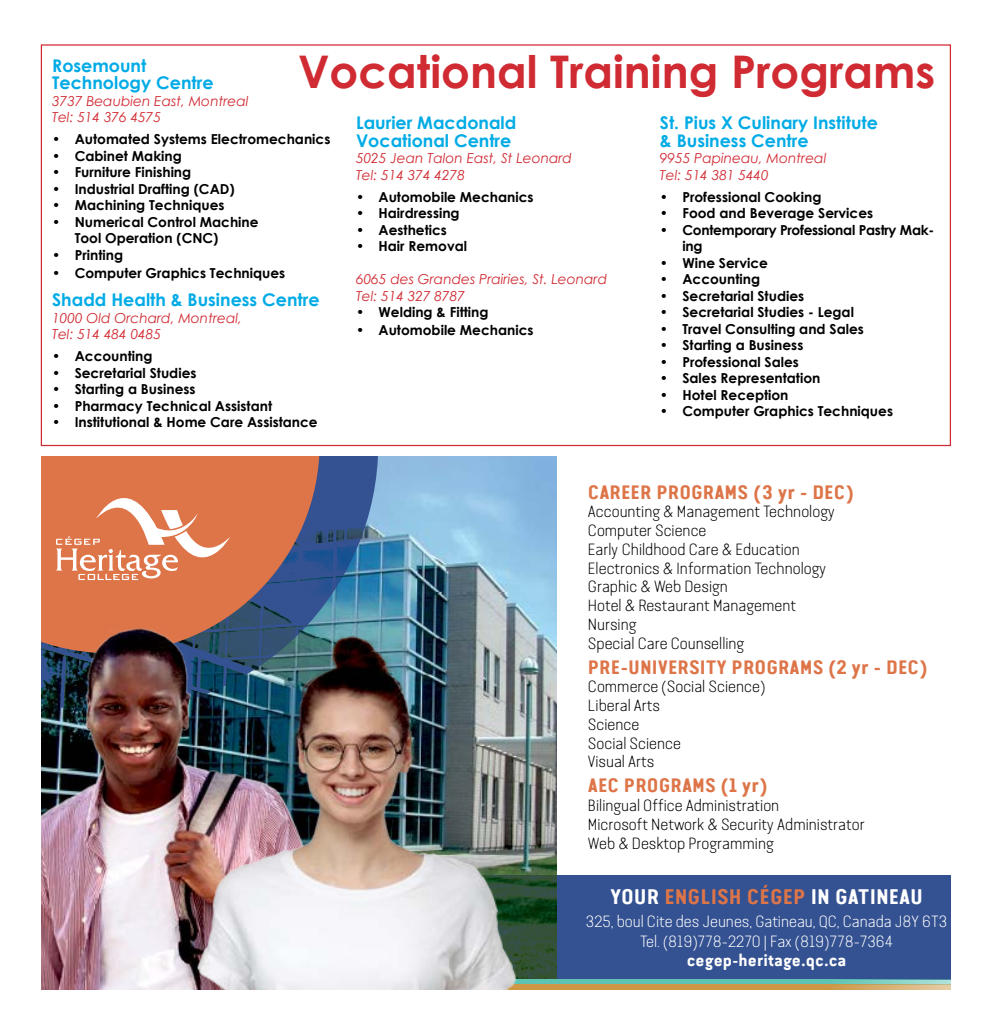
<style>
.page{position:relative;width:990px;height:1035px;background:#fff}
.page>*{position:absolute;margin:0;border:0;box-sizing:border-box;transform-origin:0 0}
.t1{font:700 45px "Century Gothic";color:#d02a32}
.t2{font:700 21.25px "Van Condensed W01";color:#fff}
.t3{font:700 19.5px "Van Condensed W01";color:#dd7549}
.t4{font:700 17.5px/17.5px "Century Gothic";color:#00abe6}
.t5{font:300 16.25px/18.8px "Van Condensed Light W01";color:#000}
.t6{font:300 16.25px/19.5px "Van Condensed Light W01";color:#fff;text-align:center}
.t7{font:700 16.25px "Van Condensed W01";color:#fff}
.t8{font:700 13.75px/16.5px "Century Gothic";color:#000}
.t9{font:italic 13.75px/16.5px "Century Gothic";color:#d02a32}
.t10{font:700 13.75px/16.5px "Century Gothic";letter-spacing:-.02em;color:#000}
.s1{color:#dd7549}
</style>
<div class="page">
<img style="left:378px;top:456px;width:179px;height:419px">
<svg style="left:320px;top:456px;width:58px;height:172px;background:#3b6a9c"></svg>
<svg style="left:41px;top:456px;width:279px;height:172px;background:#b96d56"></svg>
<svg style="left:56px;top:467px;width:174px;height:116px;background:#e28964"></svg>
<div style="left:356px;top:875px;width:594px;height:104px;background:#345191"></div>
<svg style="left:523px;top:979px;width:427px;height:5px;background:#65c4b6"></svg>
<svg style="left:523px;top:984px;width:427px;height:5px;background:#ce9d52"></svg>
<img style="left:41px;top:628px;width:148px;height:361px">
<img style="left:189px;top:628px;width:334px;height:361px">
<h1 class="t1" style="left:298px;top:43px;width:639px">Vocational Training Programs</h1>
<p class="t4" style="left:52px;top:56px;width:163px">Rosemount<br>Technology Centre</p>
<p class="t9" style="left:52px;top:92px;width:198px">3737 Beaubien East, Montreal<br>Tel: 514 376 4575</p>
<p class="t8" style="left:52px;top:131px;width:280px">• Automated Systems Electromechanics</p>
<p class="t8" style="left:52px;top:147px;width:131px">• Cabinet Making</p>
<p class="t8" style="left:52px;top:164px;width:141px">• Furniture Finishing</p>
<p class="t8" style="left:52px;top:180px;width:184px">• Industrial Drafting (CAD)</p>
<p class="t8" style="left:52px;top:197px;width:174px">• Machining Techniques</p>
<p class="t8" style="left:75px;top:213px;width:185px;text-indent:-22px">• Numerical Control Machine<br>Tool Operation (CNC)</p>
<p class="t8" style="left:52px;top:246px;width:72px">• Printing</p>
<p class="t8" style="left:52px;top:264px;width:235px">• Computer Graphics Techniques</p>
<p class="t4" style="left:52px;top:291px;width:269px">Shadd Health &amp; Business Centre</p>
<p class="t9" style="left:52px;top:309px;width:191px">1000 Old Orchard, Montreal,<br>Tel: 514 484 0485</p>
<p class="t8" style="left:52px;top:348px;width:102px">• Accounting</p>
<p class="t8" style="left:52px;top:364px;width:146px">• Secretarial Studies</p>
<p class="t8" style="left:52px;top:381px;width:145px">• Starting a Business</p>
<p class="t8" style="left:52px;top:397px;width:221px">• Pharmacy Technical Assistant</p>
<p class="t8" style="left:52px;top:414px;width:267px">• Institutional &amp; Home Care Assistance</p>
<p class="t4" style="left:356px;top:114px;width:162px">Laurier Macdonald<br>Vocational Centre</p>
<p class="t9" style="left:356px;top:150px;width:217px">5025 Jean Talon East, St Leonard<br>Tel: 514 374 4278</p>
<p class="t8" style="left:356px;top:188px;width:179px">• Automobile Mechanics</p>
<p class="t8" style="left:356px;top:205px;width:105px">• Hairdressing</p>
<p class="t8" style="left:356px;top:221px;width:92px">• Aesthetics</p>
<p class="t8" style="left:356px;top:238px;width:113px">• Hair Removal</p>
<p class="t9" style="left:356px;top:271px;width:253px">6065 des Grandes Prairies, St. Leonard<br>Tel: 514 327 8787</p>
<p class="t8" style="left:356px;top:304px;width:134px">• Welding &amp; Fitting</p>
<p class="t8" style="left:356px;top:321px;width:179px">• Automobile Mechanics</p>
<p class="t4" style="left:660px;top:114px;width:220px">St. Pius X Culinary Institute &amp; Business Centre</p>
<p class="t9" style="left:660px;top:150px;width:168px">9955 Papineau, Montreal<br>Tel: 514 381 5440</p>
<p class="t8" style="left:660px;top:188px;width:163px">• Professional Cooking</p>
<p class="t8" style="left:660px;top:205px;width:215px">• Food and Beverage Services</p>
<p class="t10" style="left:682px;top:221px;width:253px;text-indent:-22px">• Contemporary Professional Pastry Mak&shy;ing</p>
<p class="t8" style="left:660px;top:254px;width:110px">• Wine Service</p>
<p class="t8" style="left:660px;top:271px;width:102px">• Accounting</p>
<p class="t8" style="left:660px;top:287px;width:146px">• Secretarial Studies</p>
<p class="t8" style="left:660px;top:304px;width:196px">• Secretarial Studies - Legal</p>
<p class="t8" style="left:660px;top:320px;width:205px">• Travel Consulting and Sales</p>
<p class="t8" style="left:660px;top:337px;width:145px">• Starting a Business</p>
<p class="t8" style="left:660px;top:353px;width:141px">• Professional Sales</p>
<p class="t8" style="left:660px;top:370px;width:162px">• Sales Representation</p>
<p class="t8" style="left:660px;top:386px;width:130px">• Hotel Reception</p>
<p class="t8" style="left:660px;top:403px;width:235px">• Computer Graphics Techniques</p>
<h3 class="t3" style="left:588px;top:481px;width:268px">CAREER PROGRAMS (3 yr - DEC)</h3>
<p class="t5" style="left:588px;top:503px;width:249px">Accounting &amp; Management Technology<br>Computer Science<br>Early Childhood Care &amp; Education<br>Electronics &amp; Information Technology<br>Graphic &amp; Web Design<br>Hotel &amp; Restaurant Management<br>Nursing<br>Special Care Counselling</p>
<h3 class="t3" style="left:588px;top:656px;width:341px">PRE-UNIVERSITY PROGRAMS (2 yr - DEC)</h3>
<p class="t5" style="left:588px;top:678px;width:179px">Commerce (Social Science)<br>Liberal Arts<br>Science<br>Social Science<br>Visual Arts</p>
<h3 class="t3" style="left:588px;top:775px;width:181px">AEC PROGRAMS (1 yr)</h3>
<p class="t5" style="left:588px;top:797px;width:278px">Bilingual Office Administration<br>Microsoft Network &amp; Security Administrator<br>Web &amp; Desktop Programming</p>
<h2 class="t2" style="left:610px;top:885px;width:314px">YOUR <span class="s1">ENGLISH CÉGEP</span> IN GATINEAU</h2>
<p class="t6" style="left:586px;top:913px;width:363px">325, boul Cite des Jeunes, Gatineau, QC, Canada J8Y 6T3<br>Tel. (819)778-2270 | Fax (819)778-7364</p>
<p class="t7" style="left:687px;top:952px;width:161px">cegep-heritage.qc.ca</p>
</div>
